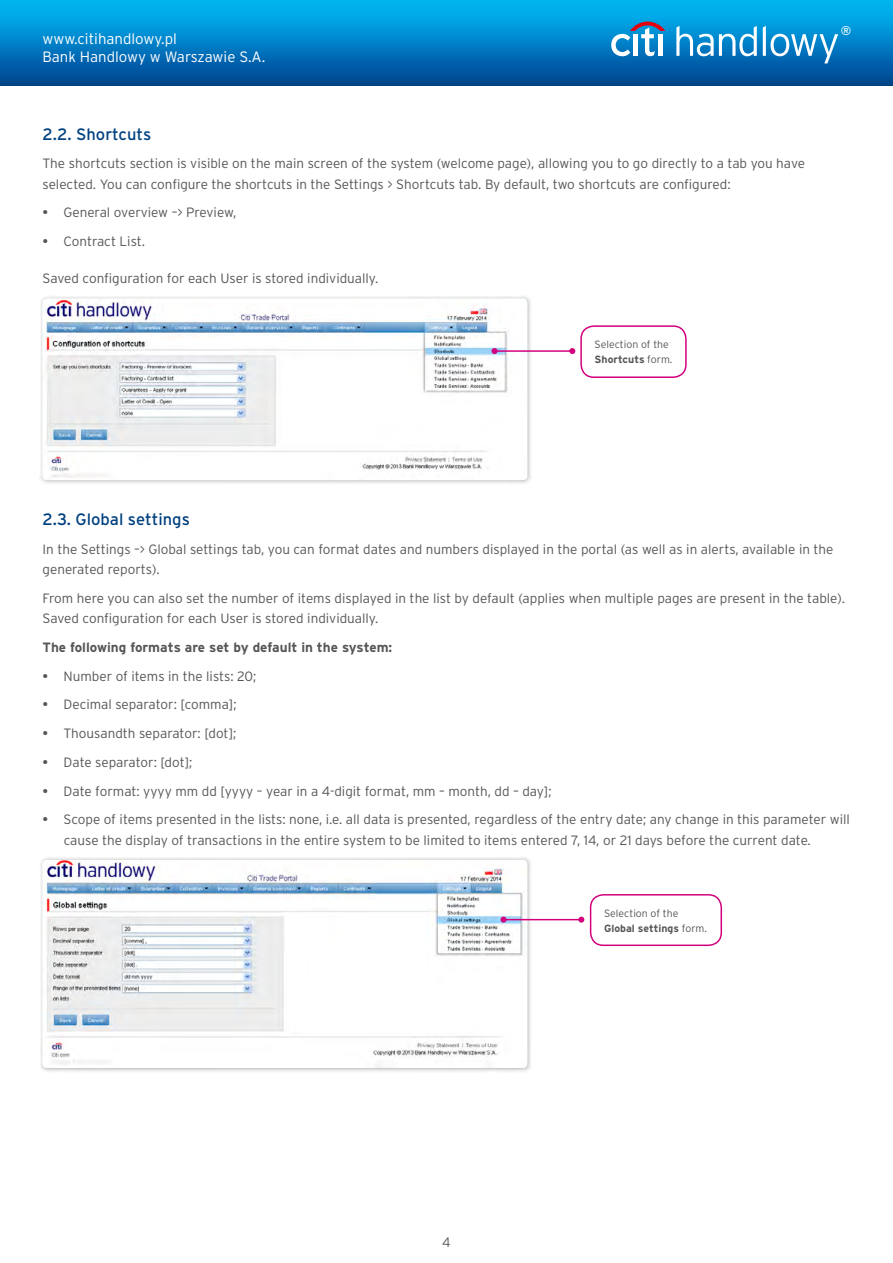
<style>
.page{position:relative;width:893px;height:1263px;background:#fff}
.page>*{position:absolute;margin:0;border:0;box-sizing:border-box;transform-origin:0 0}
.t1{font:16.5px "Interstate Pl";color:#004180}
.t2{font:300 15px/18px "Interstate Pl";color:#fff}
.t3{font:300 13.5px/20.2px "Interstate Pl";color:#565656}
.t4{font:700 13.5px "Interstate Pl";color:#565656}
.t5{font:12.6px "Interstate Pl";color:#fff}
.t6{font:300 10.5px/15px "Interstate Pl";color:#565656}
.s1{font-weight:400}
.s2{font-weight:700}
</style>
<div class="page">
<div style="left:0;top:0;width:893px;height:85px;background:linear-gradient(to bottom,#00befa,#004390)"></div>
<svg style="left:676px;top:26px;width:81px;height:30px"></svg>
<svg style="left:763px;top:26px;width:75px;height:37px"></svg>
<svg style="left:611px;top:22px;width:54px;height:34px"></svg>
<div style="left:658px;top:34px;width:5px;height:22px;background:#fff"></div>
<div style="left:39px;top:295px;width:493px;height:190px;background:#000;opacity:.3"></div>
<img style="left:43px;top:299px;width:484px;height:181px">
<div style="left:580px;top:325px;width:107px;height:53px;border:2px solid #d3007e;border-radius:13px"></div>
<hr style="left:495px;top:350px;width:77px;height:2px;background:#d3007e">
<svg style="left:492px;top:348px;width:6px;height:6px"></svg>
<svg style="left:569px;top:348px;width:6px;height:6px"></svg>
<div style="left:39px;top:857px;width:493px;height:216px;background:#000;opacity:.3"></div>
<img style="left:43px;top:860px;width:484px;height:208px">
<div style="left:590px;top:894px;width:132px;height:52px;border:2px solid #d3007e;border-radius:13px"></div>
<hr style="left:504px;top:919px;width:77px;height:1px;background:#d3007e">
<svg style="left:501px;top:917px;width:6px;height:6px"></svg>
<svg style="left:578px;top:917px;width:6px;height:6px"></svg>
<p class="t2" style="left:43px;top:29px;width:224px">www.citihandlowy.pl<br>Bank Handlowy w Warszawie S.A.</p>
<p class="t1" style="left:43px;top:124px;width:110px">2.2. Shortcuts</p>
<p class="t3" style="left:43px;top:153px;width:764px">The shortcuts section is visible on the main screen of the system (welcome page), allowing you to go directly to a tab you have selected. You can configure the shortcuts in the Settings &gt; Shortcuts tab. By default, two shortcuts are configured:</p>
<p class="t3" style="left:43px;top:202px;width:195px"><span class="s1">•</span> General overview –&gt; Preview,</p>
<p class="t3" style="left:43px;top:231px;width:104px"><span class="s1">•</span> Contract List.</p>
<p class="t3" style="left:43px;top:268px;width:337px">Saved configuration for each User is stored individually.</p>
<p class="t6" style="left:595px;top:337px;width:79px">Selection of the<br><span class="s2">Shortcuts</span> form.</p>
<p class="t5" style="left:841px;top:24px;width:12px">®</p>
<p class="t1" style="left:43px;top:510px;width:149px">2.3. Global settings</p>
<p class="t3" style="left:43px;top:539px;width:792px">In the Settings –&gt; Global settings tab, you can format dates and numbers displayed in the portal (as well as in alerts, available in the generated reports).</p>
<p class="t3" style="left:43px;top:588px;width:804px">From here you can also set the number of items displayed in the list by default (applies when multiple pages are present in the table).<br>Saved configuration for each User is stored individually.</p>
<p class="t4" style="left:43px;top:640px;width:351px">The following formats are set by default in the system:</p>
<p class="t3" style="left:43px;top:666px;width:215px"><span class="s1">•</span> Number of items in the lists: 20;</p>
<p class="t3" style="left:43px;top:694px;width:196px"><span class="s1">•</span> Decimal separator: [comma];</p>
<p class="t3" style="left:43px;top:723px;width:195px"><span class="s1">•</span> Thousandth separator: [dot];</p>
<p class="t3" style="left:43px;top:752px;width:151px"><span class="s1">•</span> Date separator: [dot];</p>
<p class="t3" style="left:43px;top:781px;width:511px"><span class="s1">•</span> Date format: yyyy mm dd [yyyy – year in a 4-digit format, mm – month, dd – day];</p>
<p class="t3" style="left:64px;top:809px;width:787px;text-indent:-21px"><span class="s1">•</span> Scope of items presented in the lists: none, i.e. all data is presented, regardless of the entry date; any change in this parameter will cause the display of transactions in the entire system to be limited to items entered 7, 14, or 21 days before the current date.</p>
<p class="t3" style="left:442px;top:1232px;width:10px">4</p>
<p class="t6" style="left:604px;top:905px;width:104px">Selection of the<br><span class="s2">Global settings</span> form.</p>
</div>
